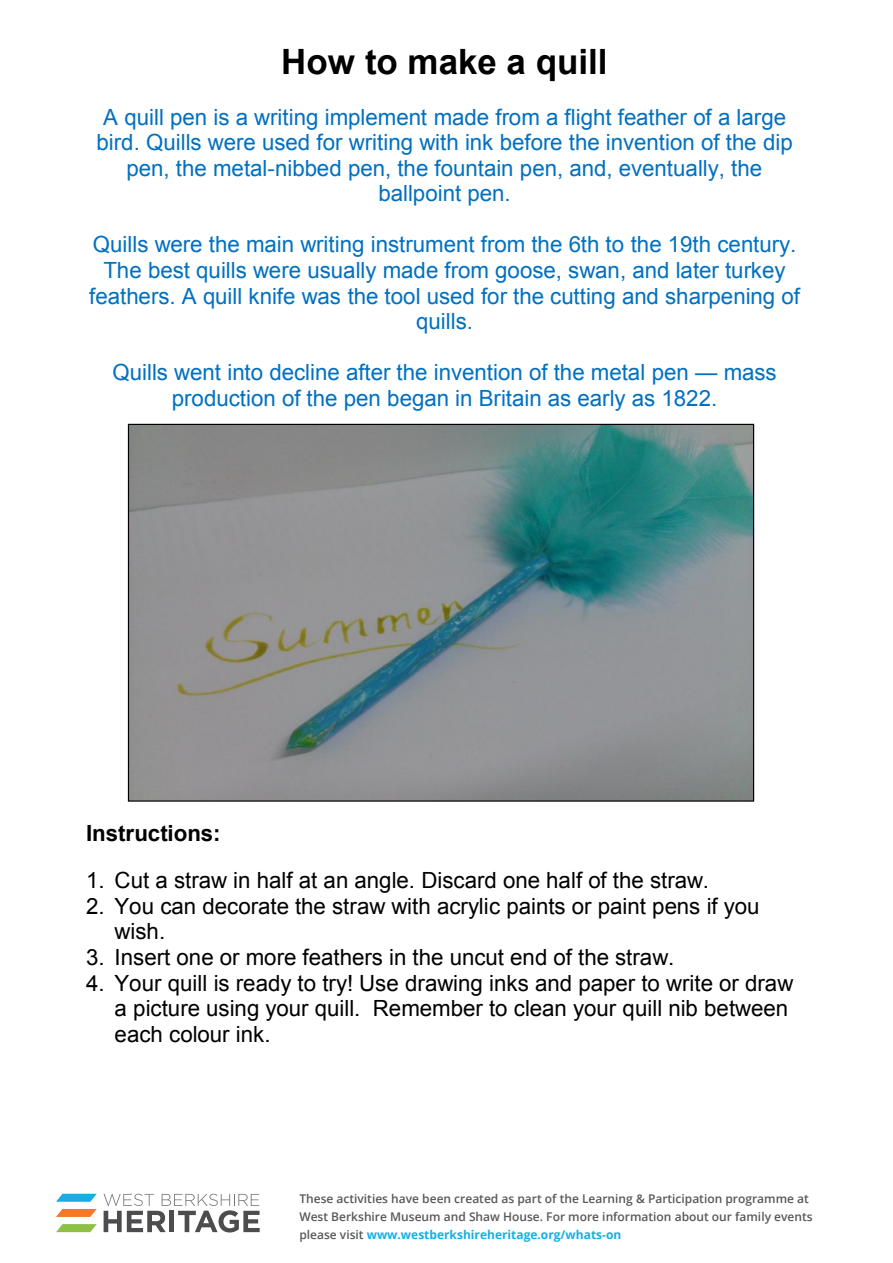
<style>
.page{position:relative;width:893px;height:1263px;background:#fff}
.page>*{position:absolute;margin:0;border:0;box-sizing:border-box;transform-origin:0 0}
.t1{font:700 34.95px "Arial";color:#000}
.t2{font:22.35px/25.5px "Arial";color:#0070c0;text-align:center}
.t3{font:22.35px/25.5px "Arial";color:#000}
.t4{font:700 22.35px "Arial";color:#000}
.t5{font:600 12px/18px "Open Sans";color:#57585a}
.s1{font-style:inherit}
.s2{font-weight:700;color:#13afe6}
</style>
<div class="page">
<img style="left:130px;top:426px;width:622px;height:374px">
<svg style="left:104px;top:1194px;width:156px;height:38px"></svg>
<svg style="left:56px;top:1209px;width:41px;height:8px"></svg>
<svg style="left:56px;top:1194px;width:41px;height:8px"></svg>
<svg style="left:56px;top:1224px;width:41px;height:8px"></svg>
<h1 class="t1" style="left:281px;top:39px;width:328px">How to make a quill</h1>
<p class="t2" style="left:97px;top:104px;width:698px">A quill pen is a writing implement made from a flight feather of a large bird. Quills were used for writing with ink before the invention of the dip pen, the metal-nibbed pen, the fountain pen, and, eventually, the ballpoint pen.</p>
<p class="t2" style="left:89px;top:232px;width:712px">Quills were the main writing instrument from the 6th to the 19th century.<br>The best quills were usually made from goose, swan, and later turkey feathers. A quill knife was the tool used for the cutting and sharpening of quills.</p>
<p class="t2" style="left:112px;top:360px;width:666px">Quills went into decline after the invention of the metal pen <span class="s1">—</span> mass production of the pen began in Britain as early as 1822.</p>
<p class="t4" style="left:86px;top:818px;width:136px">Instructions:</p>
<p class="t3" style="left:86px;top:868px;width:624px">1. Cut a straw in half at an angle. Discard one half of the straw.</p>
<p class="t3" style="left:115px;top:893px;width:646px;text-indent:-29px">2. You can decorate the straw with acrylic paints or paint pens if you wish.</p>
<p class="t3" style="left:86px;top:945px;width:590px">3. Insert one or more feathers in the uncut end of the straw.</p>
<p class="t3" style="left:115px;top:970px;width:680px;text-indent:-29px">4. Your quill is ready to try! Use drawing inks and paper to write or draw a picture using your quill. Remember to clean your quill nib between each colour ink.</p>
<p class="t5" style="left:299px;top:1189px;width:515px">These activities have been created as part of the Learning &amp; Participation programme at<br>West Berkshire Museum and Shaw House. For more information about our family events please visit <span class="s2">www.westberkshireheritage.org/whats-on</span></p>
</div>
